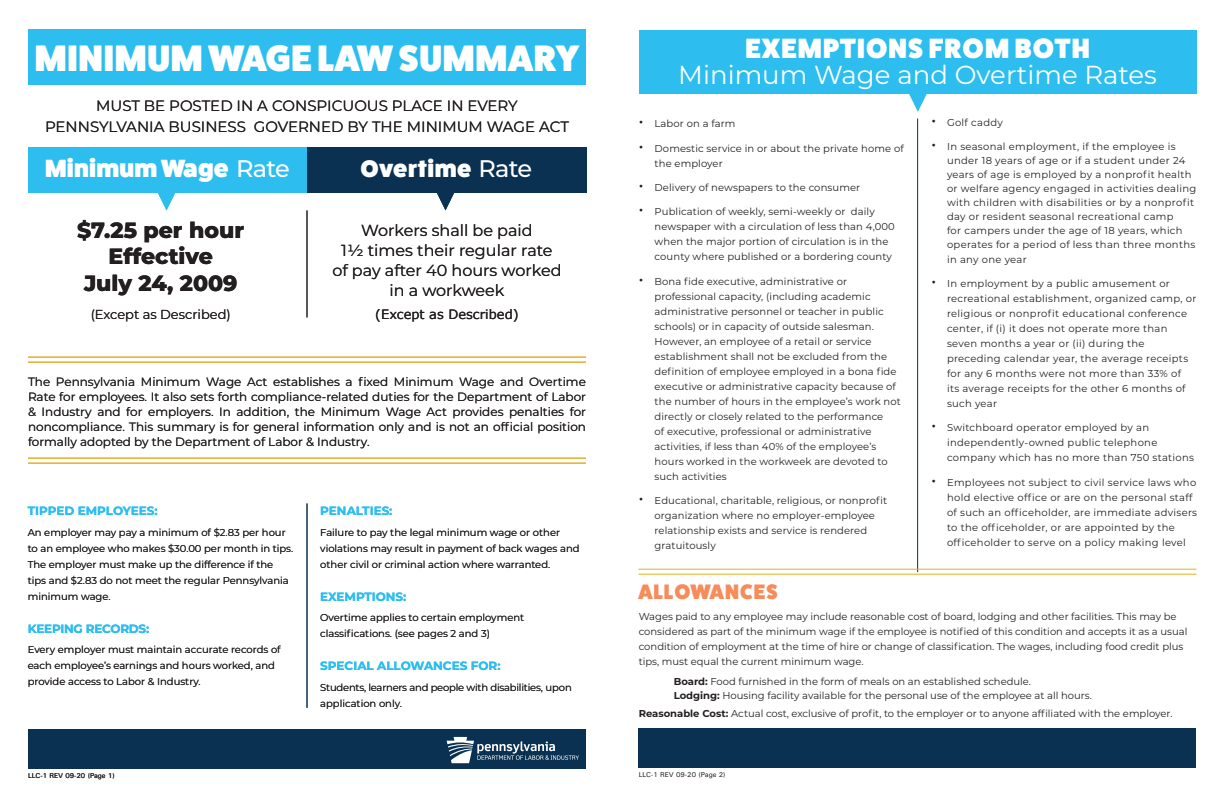
<style>
.page{position:relative;width:1224px;height:792px;background:#fff}
.page>*{position:absolute;margin:0;border:0;box-sizing:border-box;transform-origin:0 0}
.t1{font:800 37px "Fat Frank";letter-spacing:.02em;color:#fff}
.t2{font:800 28px "Fat Frank";letter-spacing:.04em;color:#fff}
.t3{font:26px "Montserrat";color:#fff}
.t4{font:800 25px "Fat Frank";letter-spacing:.01em;color:#fff}
.t5{font:800 24px "Fat Frank";letter-spacing:.02em;color:#fff}
.t6{font:500 24px "Montserrat";color:#fff}
.t7{font:800 22px/26.5px "Montserrat";color:#231f20;text-align:center}
.t8{font:800 21px "Fat Frank";letter-spacing:.05em;color:#f68c5a}
.t9{font:16px/20px "Montserrat";color:#231f20;text-align:center}
.t10{font:15px/21px "Montserrat";color:#231f20;text-align:center}
.t11{font:13px "Verdana";color:#231f20}
.t12{font:13px "Montserrat";color:#231f20}
.t13{font:12px/15px "Montserrat";color:#231f20;text-align:justify}
.t14{font:700 12px "Montserrat";color:#2dbeef}
.t15{font:700 12px "Montserrat";letter-spacing:-.02em;color:#2dbeef}
.t16{font:10px/15px "Montserrat";letter-spacing:.01em;color:#231f20}
.t17{font:10px/15px "Montserrat";letter-spacing:.03em;color:#231f20}
.t18{font:10px/16px "Montserrat";letter-spacing:-.02em;color:#231f20}
.t19{font:7px "Univers ATT";color:#231f20}
.s1{font-family:"Montserrat";font-weight:500;font-size:24px}
.s2{font-family:"Montserrat";font-weight:500}
.s3{font-size:18px}
.s4{font-weight:700}
</style>
<div class="page">
<div style="left:639px;top:30px;width:558px;height:64px;background:#2dbeef"></div>
<hr style="left:917px;top:119px;width:1px;height:453px;background:#0b3152">
<hr style="left:638px;top:569px;width:558px;height:1px;background:#e4ad25">
<hr style="left:638px;top:574px;width:558px;height:1px;background:#e4ad25">
<div style="left:638px;top:729px;width:558px;height:39px;background:#0b3152"></div>
<svg style="left:909px;top:94px;width:18px;height:18px"></svg>
<div style="left:28px;top:147px;width:279px;height:45px;background:#2dbeef"></div>
<div style="left:28px;top:29px;width:558px;height:56px;background:#2dbeef"></div>
<div style="left:28px;top:729px;width:558px;height:40px;background:#0b3152"></div>
<svg style="left:157px;top:192px;width:19px;height:18px"></svg>
<div style="left:307px;top:147px;width:279px;height:45px;background:#0b3152"></div>
<svg style="left:436px;top:192px;width:19px;height:18px"></svg>
<hr style="left:307px;top:210px;width:1px;height:107px;background:#231f20">
<hr style="left:28px;top:357px;width:558px;height:1px;background:#e4ad25">
<hr style="left:28px;top:362px;width:558px;height:1px;background:#e4ad25">
<hr style="left:307px;top:503px;width:1px;height:205px;background:#0b3152">
<hr style="left:28px;top:458px;width:558px;height:1px;background:#e4ad25">
<hr style="left:28px;top:463px;width:558px;height:1px;background:#e4ad25">
<svg style="left:447px;top:737px;width:132px;height:26px"></svg>
<p class="t1" style="left:35px;top:37px;width:546px">MINIMUM WAGE LAW SUMMARY</p>
<p class="t10" style="left:45px;top:94px;width:526px">MUST BE POSTED IN A CONSPICUOUS PLACE IN EVERY<br>PENNSYLVANIA BUSINESS GOVERNED BY THE MINIMUM WAGE ACT</p>
<p class="t4" style="left:45px;top:154px;width:246px">Minimum Wage <span class="s1">Rate</span></p>
<p class="t5" style="left:360px;top:155px;width:173px">Overtime <span class="s2">Rate</span></p>
<p class="t6" style="left:253px;top:151px;width:16px">a</p>
<p class="t7" style="left:77px;top:216px;width:168px">$7.25 per hour<br>Effective<br>July 24, 2009</p>
<p class="t12" style="left:91px;top:305px;width:142px">(Except as Described)</p>
<p class="t9" style="left:332px;top:220px;width:231px">Workers shall be paid<br>1½ times their regular rate of pay after 40 hours worked in a workweek</p>
<p class="t11" style="left:375px;top:305px;width:145px">(Except as Described)</p>
<p class="t13" style="left:28px;top:374px;width:560px">The Pennsylvania Minimum Wage Act establishes a fixed Minimum Wage and Overtime Rate for employees. It also sets forth compliance-related duties for the Department of Labor &amp; Industry and for employers. In addition, the Minimum Wage Act provides penalties for noncompliance. This summary is for general information only and is not an official position formally adopted by the Department of Labor &amp; Industry.</p>
<p class="t14" style="left:28px;top:502px;width:131px">TIPPED EMPLOYEES:</p>
<p class="t16" style="left:28px;top:524px;width:267px;line-height:16px">An employer may pay a minimum of $2.83 per hour to an employee who makes $30.00 per month in tips.<br>The employer must make up the difference if the tips and $2.83 do not meet the regular Pennsylvania minimum wage.</p>
<p class="t15" style="left:28px;top:620px;width:123px">KEEPING RECORDS:</p>
<p class="t16" style="left:28px;top:641px;width:254px;line-height:16px">Every employer must maintain accurate records of each employee’s earnings and hours worked, and provide access to Labor &amp; Industry.</p>
<p class="t16" style="left:105px;top:524px;width:7px">a</p>
<p class="t19" style="left:28px;top:771px;width:88px">LLC-1 REV 09-20 (Page 1)</p>
<p class="t14" style="left:320px;top:502px;width:74px">PENALTIES:</p>
<p class="t16" style="left:320px;top:524px;width:261px;line-height:16px">Failure to pay the legal minimum wage or other violations may result in payment of back wages and other civil or criminal action where warranted.</p>
<p class="t14" style="left:320px;top:588px;width:88px">EXEMPTIONS:</p>
<p class="t16" style="left:320px;top:609px;width:205px;line-height:16px">Overtime applies to certain employment classifications. (see pages 2 and 3)</p>
<p class="t14" style="left:320px;top:657px;width:182px">SPECIAL ALLOWANCES FOR:</p>
<p class="t18" style="left:320px;top:679px;width:253px">Students, learners and people with disabilities, upon application only.</p>
<p class="t2" style="left:745px;top:33px;width:346px">EXEMPTIONS FROM BOTH</p>
<p class="t3" style="left:678px;top:57px;width:480px">Minimum Wage and Overtime Rates</p>
<p class="t17" style="left:931px;top:115px;width:73px"><span class="s3">•</span> Golf caddy</p>
<p class="t17" style="left:947px;top:139px;width:251px;line-height:14px;text-indent:-16px"><span class="s3">•</span> In seasonal employment, if the employee is under 18 years of age or if a student under 24 years of age is employed by a nonprofit health or welfare agency engaged in activities dealing with children with disabilities or by a nonprofit day or resident seasonal recreational camp<br>for campers under the age of 18 years, which operates for a period of less than three months</p>
<p class="t17" style="left:947px;top:251px;width:81px">in any one year</p>
<p class="t17" style="left:947px;top:276px;width:251px;text-indent:-16px"><span class="s3">•</span> In employment by a public amusement or recreational establishment, organized camp, or religious or nonprofit educational conference center, if (i) it does not operate more than seven months a year or (ii) during the preceding calendar year, the average receipts for any 6 months were not more than 33% of<br>its average receipts for the other 6 months of such year</p>
<p class="t17" style="left:947px;top:420px;width:249px;text-indent:-16px"><span class="s3">•</span> Switchboard operator employed by an independently-owned public telephone company which has no more than 750 stations</p>
<p class="t17" style="left:947px;top:474px;width:252px;text-indent:-16px"><span class="s3">•</span> Employees not subject to civil service laws who hold elective office or are on the personal staff of such an officeholder, are immediate advisers to the officeholder, or are appointed by the officeholder to serve on a policy making level</p>
<p class="t16" style="left:639px;top:116px;width:98px"><span class="s3">•</span> Labor on a farm</p>
<p class="t16" style="left:655px;top:140px;width:251px;text-indent:-16px"><span class="s3">•</span> Domestic service in or about the private home of the employer</p>
<p class="t16" style="left:639px;top:180px;width:223px"><span class="s3">•</span> Delivery of newspapers to the consumer</p>
<p class="t16" style="left:655px;top:204px;width:242px;text-indent:-16px"><span class="s3">•</span> Publication of weekly, semi-weekly or daily newspaper with a circulation of less than 4,000 when the major portion of circulation is in the county where published or a bordering county</p>
<p class="t16" style="left:655px;top:273px;width:248px;text-indent:-16px"><span class="s3">•</span> Bona fide executive, administrative or professional capacity, (including academic administrative personnel or teacher in public schools) or in capacity of outside salesman.<br>However, an employee of a retail or service establishment shall not be excluded from the definition of employee employed in a bona fide executive or administrative capacity because of the number of hours in the employee’s work not directly or closely related to the performance<br>of executive, professional or administrative activities, if less than 40% of the employee’s hours worked in the workweek are devoted to such activities</p>
<p class="t16" style="left:655px;top:493px;width:234px;text-indent:-16px"><span class="s3">•</span> Educational, charitable, religious, or nonprofit organization where no employer-employee relationship exists and service is rendered gratuitously</p>
<p class="t8" style="left:638px;top:580px;width:141px">ALLOWANCES</p>
<p class="t16" style="left:639px;top:609px;width:550px">Wages paid to any employee may include reasonable cost of board, lodging and other facilities. This may be considered as part of the minimum wage if the employee is notified of this condition and accepts it as a usual condition of employment at the time of hire or change of classification. The wages, including food credit plus tips, must equal the current minimum wage.</p>
<p class="t16" style="left:674px;top:674px;width:420px;line-height:14px"><span class="s4">Board:</span> Food furnished in the form of meals on an established schedule.<br><span class="s4">Lodging:</span> Housing facility available for the personal use of the employee at all hours.</p>
<p class="t16" style="left:639px;top:705px;width:535px"><span class="s4">Reasonable Cost:</span> Actual cost, exclusive of profit, to the employer or to anyone affiliated with the employer.</p>
<p class="t19" style="left:639px;top:770px;width:88px">LLC-1 REV 09-20 (Page 2)</p>
</div>
